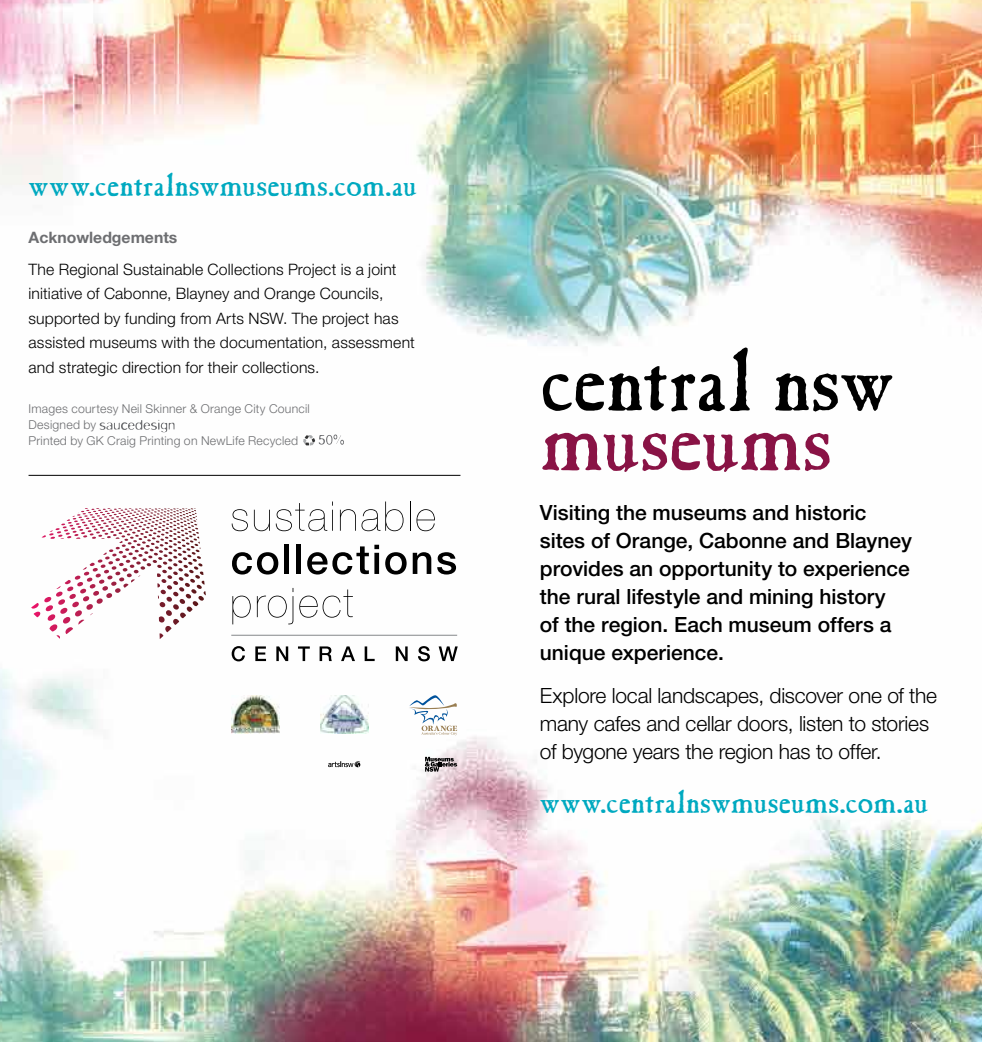
<style>
.page{position:relative;width:983px;height:1042px;background:#fff}
.page>*{position:absolute;margin:0;border:0;box-sizing:border-box;transform-origin:0 0}
.t1{font:91px "Caslon Antique";letter-spacing:-.015em;color:#000}
.t2{font:91px "Caslon Antique";letter-spacing:-.015em;color:#891345}
.t3{font:33.25px "Caslon Antique";letter-spacing:-.01em;color:#00a9c0}
.t4{font:500 21px/28px "Helvetica Neue LT Std";color:#000}
.t5{font:300 21px/28px "Helvetica Neue LT Std";letter-spacing:-.01em;color:#000}
.t6{font:300 15.75px/24.5px "Helvetica Neue LT Std";letter-spacing:.01em;color:#000}
.t7{font:700 15.75px "Helvetica Neue LT Std";color:#6d6e71}
.t8{font:300 12.25px/15.8px "Helvetica Neue LT Std";letter-spacing:.02em;color:#6d6e71}
</style>
<div class="page">
<img style="left:1px;top:0;width:980px;height:1041px">
<hr style="left:29px;top:475px;width:431px;height:1px;background:#000">
<svg style="left:85px;top:508px;width:111px;height:2px"></svg>
<svg style="left:232px;top:509px;width:16px;height:22px"></svg>
<svg style="left:254px;top:510px;width:16px;height:21px"></svg>
<svg style="left:276px;top:501px;width:57px;height:30px"></svg>
<svg style="left:340px;top:501px;width:63px;height:30px"></svg>
<hr style="left:409px;top:501px;width:1px;height:30px;background:#000">
<svg style="left:416px;top:509px;width:19px;height:22px"></svg>
<svg style="left:232px;top:552px;width:46px;height:22px"></svg>
<div style="left:284px;top:545px;width:5px;height:29px;background:#000"></div>
<div style="left:296px;top:545px;width:5px;height:29px;background:#000"></div>
<svg style="left:307px;top:545px;width:72px;height:29px"></svg>
<svg style="left:385px;top:552px;width:21px;height:22px"></svg>
<svg style="left:412px;top:552px;width:19px;height:22px"></svg>
<svg style="left:437px;top:552px;width:19px;height:22px"></svg>
<svg style="left:232px;top:595px;width:19px;height:29px"></svg>
<svg style="left:257px;top:588px;width:36px;height:36px"></svg>
<svg style="left:299px;top:589px;width:54px;height:29px"></svg>
<svg style="left:231px;top:646px;width:14px;height:15px"></svg>
<svg style="left:255px;top:646px;width:11px;height:15px"></svg>
<svg style="left:276px;top:646px;width:12px;height:15px"></svg>
<svg style="left:298px;top:646px;width:12px;height:15px"></svg>
<svg style="left:319px;top:646px;width:13px;height:15px"></svg>
<svg style="left:341px;top:646px;width:14px;height:15px"></svg>
<svg style="left:364px;top:646px;width:10px;height:15px"></svg>
<svg style="left:395px;top:646px;width:12px;height:15px"></svg>
<svg style="left:418px;top:646px;width:12px;height:15px"></svg>
<svg style="left:438px;top:646px;width:19px;height:15px"></svg>
<hr style="left:231px;top:635px;width:226px;height:1px;background:#939598">
<svg style="left:328px;top:761px;width:33px;height:6px"></svg>
<svg style="left:425px;top:757px;width:32px;height:15px"></svg>
<img style="left:320px;top:695px;width:48px;height:39px">
<img style="left:231px;top:695px;width:48px;height:39px">
<svg style="left:408px;top:695px;width:49px;height:40px"></svg>
<svg style="left:100px;top:420px;width:74px;height:12px"></svg>
<svg style="left:303px;top:434px;width:41px;height:12px"></svg>
<h2 class="t3" style="left:29px;top:170px;width:390px">www.centralnswmuseums.com.au</h2>
<p class="t7" style="left:29px;top:227px;width:150px">Acknowledgements</p>
<p class="t6" style="left:29px;top:257px;width:388px">The Regional Sustainable Collections Project is a joint initiative of Cabonne, Blayney and Orange Councils, supported by funding from Arts NSW. The project has assisted museums with the documentation, assessment and strategic direction for their collections.</p>
<p class="t8" style="left:29px;top:401px;width:283px">Images courtesy Neil Skinner &amp; Orange City Council<br>Designed by<br>Printed by GK Craig Printing on NewLife Recycled</p>
<h1 class="t1" style="left:539px;top:340px;width:358px">central nsw</h1>
<h1 class="t2" style="left:539px;top:399px;width:294px">museums</h1>
<h3 class="t4" style="left:539px;top:498px;width:373px">Visiting the museums and historic sites of Orange, Cabonne and Blayney provides an opportunity to experience the rural lifestyle and mining history<br>of the region. Each museum offers a unique experience.</h3>
<h3 class="t5" style="left:539px;top:681px;width:398px">Explore local landscapes, discover one of the many cafes and cellar doors, listen to stories of bygone years the region has to offer.</h3>
<h2 class="t3" style="left:539px;top:787px;width:390px">www.centralnswmuseums.com.au</h2>
</div>
